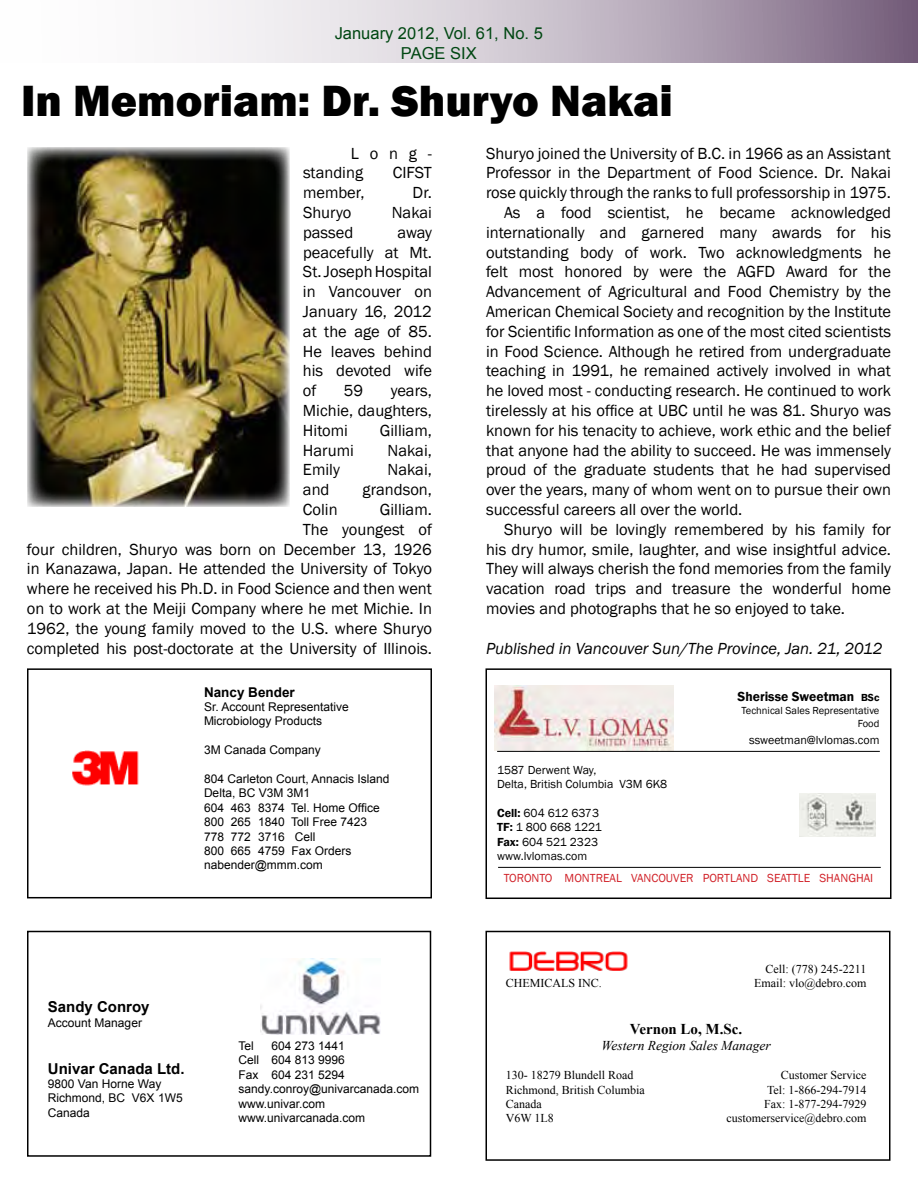
<style>
.page{position:relative;width:918px;height:1188px;background:#fff}
.page>*{position:absolute;margin:0;border:0;box-sizing:border-box;transform-origin:0 0}
.t1{font:800 45px "Franklin Gothic";color:#000}
.t2{font:16.5px/19.8px "Franklin Gothic";color:#000;text-align:justify}
.t3{font:italic 16.5px "Franklin Gothic";color:#000}
.t4{font:16.5px/19.8px "Arial";color:#004712;text-align:center}
.t5{font:700 15px "Arial";color:#000}
.t6{font:700 15px "Times New Roman";color:#000}
.t7{font:italic 13.5px "Times New Roman";color:#000}
.t8{font:600 13.5px "Franklin Gothic";color:#000}
.t9{font:700 13.5px "Arial";color:#000}
.t10{font:12px/14.4px "Arial";color:#000}
.t11{font:12px "Times New Roman";color:#000}
.t12{font:12px/14.4px "Franklin Gothic";color:#000}
.t13{font:12px "Franklin Gothic";color:#d12229}
.t14{font:10.5px/12.6px "Franklin Gothic";color:#000;text-align:right}
.s1{font-size:10.5px}
.s2{font-weight:600}
</style>
<div class="page">
<svg style="left:194px;top:0;width:724px;height:63px;background:#c2b8c5"></svg>
<img style="left:72px;top:750px;width:67px;height:36px">
<div style="left:27px;top:668px;width:405px;height:230px;border:2px solid #000"></div>
<div style="left:27px;top:931px;width:404px;height:226px;border:2px solid #000"></div>
<img style="left:261px;top:959px;width:120px;height:76px">
<div style="left:485px;top:668px;width:407px;height:231px;border:2px solid #000"></div>
<img style="left:799px;top:794px;width:77px;height:43px">
<img style="left:495px;top:686px;width:179px;height:64px">
<hr style="left:497px;top:751px;width:383px;height:1px;background:#000">
<hr style="left:498px;top:867px;width:383px;height:1px;background:#000">
<img style="left:509px;top:951px;width:119px;height:20px">
<div style="left:485px;top:931px;width:405px;height:230px;border:2px solid #000"></div>
<img style="left:27px;top:147px;width:263px;height:360px">
<p class="t4" style="left:335px;top:23px;width:210px">January 2012, Vol. 61, No. 5<br>PAGE SIX</p>
<h1 class="t1" style="left:21px;top:71px;width:653px">In Memoriam: Dr. Shuryo Nakai</h1>
<p class="t2" style="left:486px;top:144px;width:407px">Shuryo joined the University of B.C. in 1966 as an Assistant</p>
<p class="t2" style="left:486px;top:163px;width:407px">Professor in the Department of Food Science. Dr. Nakai</p>
<p class="t2" style="left:486px;top:183px;width:406px">rose quickly through the ranks to full professorship in 1975.</p>
<p class="t2" style="left:504px;top:203px;width:389px">As a food scientist, he became acknowledged</p>
<p class="t2" style="left:486px;top:223px;width:406px">internationally and garnered many awards for his</p>
<p class="t2" style="left:486px;top:243px;width:407px">outstanding body of work. Two acknowledgments he</p>
<p class="t2" style="left:486px;top:262px;width:407px">felt most honored by were the AGFD Award for the</p>
<p class="t2" style="left:486px;top:282px;width:407px">Advancement of Agricultural and Food Chemistry by the</p>
<p class="t2" style="left:486px;top:302px;width:407px">American Chemical Society and recognition by the Institute</p>
<p class="t2" style="left:486px;top:322px;width:407px">for Scientific Information as one of the most cited scientists</p>
<p class="t2" style="left:486px;top:342px;width:406px">in Food Science. Although he retired from undergraduate</p>
<p class="t2" style="left:486px;top:361px;width:406px">teaching in 1991, he remained actively involved in what</p>
<p class="t2" style="left:486px;top:381px;width:407px">he loved most - conducting research. He continued to work</p>
<p class="t2" style="left:486px;top:401px;width:407px">tirelessly at his office at UBC until he was 81. Shuryo was</p>
<p class="t2" style="left:486px;top:421px;width:407px">known for his tenacity to achieve, work ethic and the belief</p>
<p class="t2" style="left:486px;top:441px;width:406px">that anyone had the ability to succeed. He was immensely</p>
<p class="t2" style="left:486px;top:460px;width:406px">proud of the graduate students that he had supervised</p>
<p class="t2" style="left:486px;top:480px;width:406px">over the years, many of whom went on to pursue their own</p>
<p class="t2" style="left:486px;top:500px;width:258px">successful careers all over the world.</p>
<p class="t2" style="left:504px;top:520px;width:389px">Shuryo will be lovingly remembered by his family for</p>
<p class="t2" style="left:486px;top:540px;width:407px">his dry humor, smile, laughter, and wise insightful advice.</p>
<p class="t2" style="left:486px;top:559px;width:407px">They will always cherish the fond memories from the family</p>
<p class="t2" style="left:486px;top:579px;width:407px">vacation road trips and treasure the wonderful home</p>
<p class="t2" style="left:486px;top:599px;width:360px">movies and photographs that he so enjoyed to take.</p>
<p class="t3" style="left:486px;top:638px;width:398px">Published in Vancouver Sun/The Province, Jan. 21, 2012</p>
<p class="t2" style="left:303px;top:144px;width:130px;text-indent:48px">Long&shy;standing</p>
<p class="t2" style="left:393px;top:163px;width:41px">CIFST</p>
<p class="t2" style="left:303px;top:183px;width:63px">member,</p>
<p class="t2" style="left:413px;top:183px;width:21px">Dr.</p>
<p class="t2" style="left:303px;top:203px;width:50px">Shuryo</p>
<p class="t2" style="left:392px;top:203px;width:42px">Nakai</p>
<p class="t2" style="left:303px;top:223px;width:52px">passed</p>
<p class="t2" style="left:303px;top:223px;width:131px;text-indent:95px">away peacefully at Mt.<br>St.JosephHospital in Vancouver on January 16, 2012 at the age of 85.<br>He leaves behind his devoted wife of</p>
<p class="t2" style="left:344px;top:381px;width:21px">59</p>
<p class="t2" style="left:303px;top:381px;width:131px;text-indent:88px">years, Michie, daughters, Hitomi</p>
<p class="t2" style="left:380px;top:421px;width:54px">Gilliam,</p>
<p class="t2" style="left:303px;top:441px;width:52px">Harumi</p>
<p class="t2" style="left:388px;top:441px;width:46px">Nakai,</p>
<p class="t2" style="left:303px;top:460px;width:38px">Emily</p>
<p class="t2" style="left:388px;top:460px;width:46px">Nakai,</p>
<p class="t2" style="left:303px;top:480px;width:28px">and</p>
<p class="t2" style="left:363px;top:480px;width:71px">grandson,</p>
<p class="t2" style="left:303px;top:500px;width:36px">Colin</p>
<p class="t2" style="left:27px;top:500px;width:407px;text-align:right">Gilliam.<br>The youngest of<br>four children, Shuryo was born on December 13, 1926 in Kanazawa, Japan. He attended the University of Tokyo where he received his Ph.D. in Food Science and then went on to work at the Meiji Company where he met Michie. In 1962, the young family moved to the U.S. where Shuryo completed his post-doctorate at the University of Illinois.</p>
<p class="t9" style="left:204px;top:683px;width:92px">Nancy Bender</p>
<p class="t10" style="left:204px;top:700px;width:146px">Sr. Account Representative<br>Microbiology Products</p>
<p class="t10" style="left:204px;top:743px;width:118px">3M Canada Company</p>
<p class="t10" style="left:204px;top:772px;width:187px">804 Carleton Court, Annacis Island<br>Delta, BC V3M 3M1<br>604 463 8374 Tel. Home Office<br>800 265 1840 Toll Free 7423<br>778 772 3716 Cell<br>800 665 4759 Fax Orders nabender@mmm.com</p>
<p class="t5" style="left:48px;top:997px;width:103px">Sandy Conroy</p>
<p class="t10" style="left:48px;top:1015px;width:96px">Account Manager</p>
<p class="t5" style="left:48px;top:1058px;width:138px">Univar Canada Ltd.</p>
<p class="t10" style="left:48px;top:1077px;width:136px">9800 Van Horne Way<br>Richmond, BC V6X 1W5<br>Canada</p>
<p class="t10" style="left:239px;top:1039px;width:182px;text-indent:33px">604 273 1441<br>Cell 604 813 9996<br>Fax 604 231 5294 sandy.conroy@univarcanada.com www.univar.com www.univarcanada.com</p>
<p class="t10" style="left:239px;top:1039px;width:17px">Tel</p>
<p class="t8" style="left:738px;top:689px;width:143px">Sherisse Sweetman <span class="s1">BSc</span></p>
<p class="t14" style="left:741px;top:705px;width:140px">Technical Sales Representative<br>Food</p>
<p class="t12" style="left:749px;top:733px;width:132px">ssweetman@lvlomas.com</p>
<p class="t12" style="left:497px;top:763px;width:172px">1587 Derwent Way,<br>Delta, British Columbia V3M 6K8</p>
<p class="t12" style="left:497px;top:806px;width:106px"><span class="s2">Cell:</span> 604 612 6373<br><span class="s2">TF:</span> 1 800 668 1221<br><span class="s2">Fax:</span> 604 521 2323 www.lvlomas.com</p>
<p class="t13" style="left:504px;top:870px;width:371px">TORONTO MONTREAL VANCOUVER PORTLAND SEATTLE SHANGHAI</p>
<p class="t11" style="left:766px;top:961px;width:102px">Cell: (778) 245-2211</p>
<p class="t11" style="left:506px;top:975px;width:97px">CHEMICALS INC.</p>
<p class="t11" style="left:754px;top:975px;width:114px">Email: vlo@debro.com</p>
<p class="t6" style="left:630px;top:1019px;width:114px">Vernon Lo, M.Sc.</p>
<p class="t7" style="left:601px;top:1037px;width:171px">Western Region Sales Manager</p>
<p class="t11" style="left:506px;top:1067px;width:129px">130- 18279 Blundell Road</p>
<p class="t11" style="left:781px;top:1067px;width:87px">Customer Service</p>
<p class="t11" style="left:506px;top:1081px;width:141px">Richmond, British Columbia</p>
<p class="t11" style="left:767px;top:1081px;width:101px">Tel: 1-866-294-7914</p>
<p class="t11" style="left:506px;top:1096px;width:37px">Canada</p>
<p class="t11" style="left:764px;top:1096px;width:104px">Fax: 1-877-294-7929</p>
<p class="t11" style="left:506px;top:1110px;width:50px">V6W 1L8</p>
<p class="t11" style="left:726px;top:1110px;width:142px">customerservice@debro.com</p>
</div>
